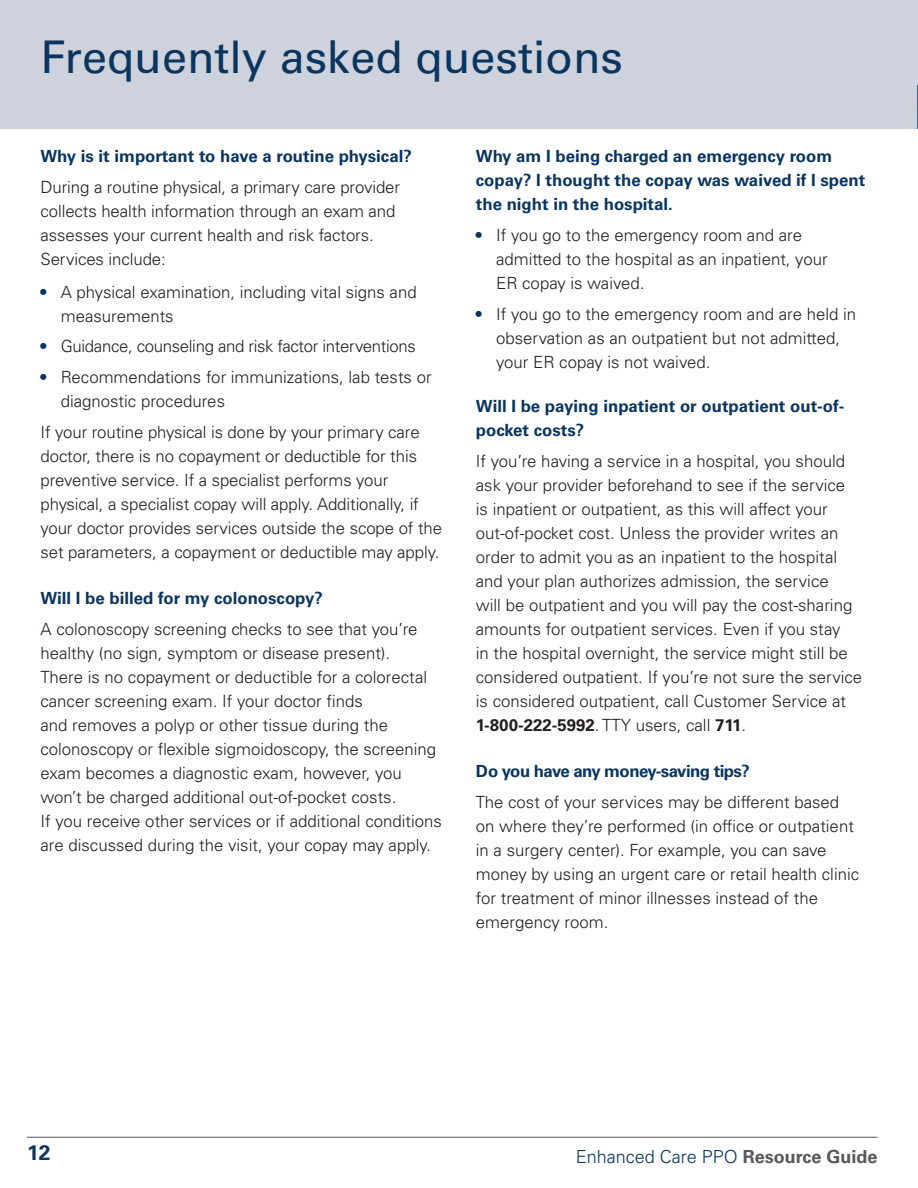
<style>
.page{position:relative;width:918px;height:1188px;background:#fff}
.page>*{position:absolute;margin:0;border:0;box-sizing:border-box;transform-origin:0 0}
.section_head{font:45px "Univers LT Std";color:#0a355e}
.t1{font:700 21px "Univers LT Std";color:#0a355e}
.t2{font:300 18px "Univers LT Std";color:#0a355e}
.body{font:300 16.8px/24px "Univers LT Std";color:#231f20}
.body-2{font:700 16.8px/24px "Univers LT Std";color:#0a355e}
.body-3{font:300 16.8px "Univers LT Std";letter-spacing:-.02em;color:#231f20}
.body-4{font:700 16.8px "Univers LT Std";letter-spacing:-.03em;color:#0a355e}
.s1{font-weight:700;color:#0a355e}
.s2{font-weight:700}
.s3{font-weight:700;color:#57585a}
</style>
<div class="page">
<hr style="left:27px;top:1137px;width:851px;height:1px;background:#57585a">
<div style="left:0;top:0;width:918px;height:129px;background:#cdd2dc"></div>
<img style="left:917px;top:85px;width:1px;height:44px">
<p class="section_head" style="left:40px;top:30px;width:584px">Frequently asked questions</p>
<p class="body-2" style="left:40px;top:145px;width:373px">Why is it important to have a routine physical?</p>
<p class="body" style="left:40px;top:175px;width:361px">During a routine physical, a primary care provider collects health information through an exam and assesses your current health and risk factors.<br>Services include:</p>
<p class="body" style="left:61px;top:280px;width:357px;text-indent:-20px"><span class="s1">•</span> A physical examination, including vital signs and measurements</p>
<p class="body-3" style="left:40px;top:336px;width:377px"><span class="s1">•</span> Guidance, counseling and risk factor interventions</p>
<p class="body" style="left:61px;top:365px;width:372px;text-indent:-20px"><span class="s1">•</span> Recommendations for immunizations, lab tests or diagnostic procedures</p>
<p class="body" style="left:40px;top:420px;width:403px">If your routine physical is done by your primary care doctor, there is no copayment or deductible for this preventive service. If a specialist performs your physical, a specialist copay will apply. Additionally, if your doctor provides services outside the scope of the set parameters, a copayment or deductible may apply.</p>
<p class="body-2" style="left:40px;top:586px;width:284px">Will I be billed for my colonoscopy?</p>
<p class="body" style="left:40px;top:617px;width:403px">A colonoscopy screening checks to see that you’re healthy (no sign, symptom or disease present).<br>There is no copayment or deductible for a colorectal cancer screening exam. If your doctor finds<br>and removes a polyp or other tissue during the colonoscopy or flexible sigmoidoscopy, the screening exam becomes a diagnostic exam, however, you won’t be charged additional out-of-pocket costs.<br>If you receive other services or if additional conditions are discussed during the visit, your copay may apply.</p>
<p class="body-2" style="left:476px;top:145px;width:391px">Why am I being charged an emergency room copay? I thought the copay was waived if I spent the night in the hospital.</p>
<p class="body" style="left:496px;top:223px;width:333px;text-indent:-20px"><span class="s1">•</span> If you go to the emergency room and are admitted to the hospital as an inpatient, your<br>ER copay is waived.</p>
<p class="body" style="left:496px;top:302px;width:362px;text-indent:-20px"><span class="s1">•</span> If you go to the emergency room and are held in observation as an outpatient but not admitted, your ER copay is not waived.</p>
<p class="body-2" style="left:476px;top:394px;width:368px">Will I be paying inpatient or outpatient out-of&shy;pocket costs?</p>
<p class="body" style="left:476px;top:449px;width:388px">If you’re having a service in a hospital, you should ask your provider beforehand to see if the service<br>is inpatient or outpatient, as this will affect your out-of-pocket cost. Unless the provider writes an order to admit you as an inpatient to the hospital and your plan authorizes admission, the service<br>will be outpatient and you will pay the cost-sharing amounts for outpatient services. Even if you stay<br>in the hospital overnight, the service might still be considered outpatient. If you’re not sure the service is considered outpatient, call Customer Service at <span class="s2">1-800-222-5992</span>. TTY users, call <span class="s2">711</span>.</p>
<p class="body-4" style="left:476px;top:761px;width:276px">Do you have any money-saving tips?</p>
<p class="body" style="left:476px;top:790px;width:385px">The cost of your services may be different based on where they’re performed (in office or outpatient in a surgery center). For example, you can save money by using an urgent care or retail health clinic for treatment of minor illnesses instead of the emergency room.</p>
<p class="t1" style="left:27px;top:1140px;width:25px">12</p>
<p class="t2" style="left:576px;top:1146px;width:303px">Enhanced Care PPO <span class="s3">Resource Guide</span></p>
</div>
